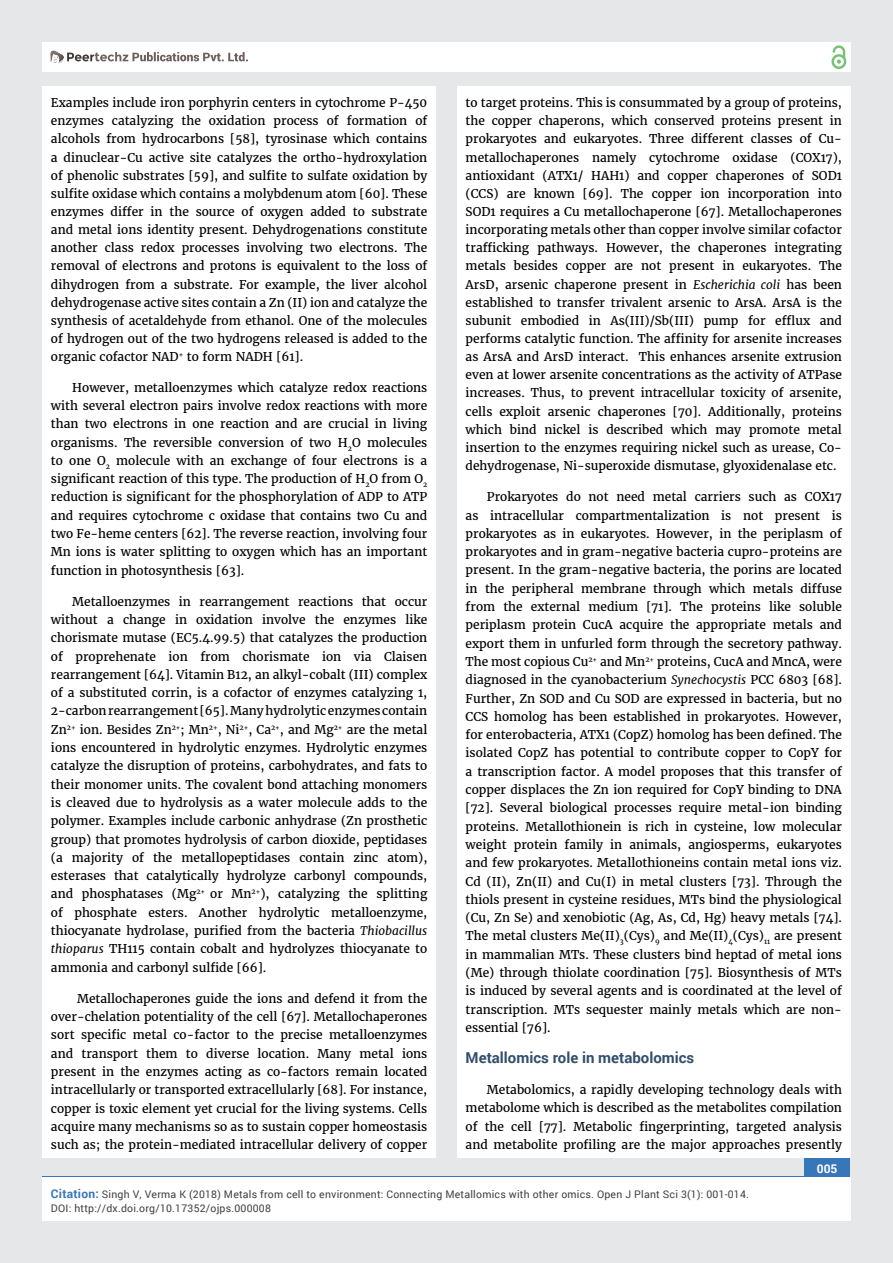
<style>
.page{position:relative;width:893px;height:1263px;background:#e6e7e8}
.page>*{position:absolute;margin:0;border:0;box-sizing:border-box;transform-origin:0 0}
.t1{font:700 15px "Roboto";color:#314e6b}
.t2{font:12px/18.3px "Merriweather";color:#000;text-align:justify}
.t3{font:700 12px "Roboto";color:#fff}
.t4{font:10.5px/13.5px "Roboto";letter-spacing:.02em;color:#414042}
.s1{font-style:italic}
.s2{font-weight:700;font-size:12px;color:#3676b9}
</style>
<div class="page">
<div style="left:42px;top:43px;width:808px;height:29px;background:#fff"></div>
<div style="left:831px;top:54px;width:15px;height:15px;border:2px solid #74c273;border-radius:50%"></div>
<svg style="left:831px;top:45px;width:15px;height:19px"></svg>
<div style="left:804px;top:1157px;width:46px;height:43px;background:#3676b9"></div>
<svg style="left:49px;top:50px;width:199px;height:14px"></svg>
<div style="left:42px;top:1177px;width:809px;height:43px;background:#fff"></div>
<div style="left:42px;top:87px;width:394px;height:1071px;background:#fff"></div>
<div style="left:457px;top:87px;width:393px;height:1071px;background:#fff"></div>
<p class="t2" style="left:51px;top:94px;width:378px">Examples include iron porphyrin centers in cytochrome P-450 enzymes catalyzing the oxidation process of formation of alcohols from hydrocarbons [58], tyrosinase which contains a dinuclear-Cu active site catalyzes the ortho-hydroxylation of phenolic substrates [59], and sulfite to sulfate oxidation by sulfite oxidase which contains a molybdenum atom [60]. These enzymes differ in the source of oxygen added to substrate and metal ions identity present. Dehydrogenations constitute another class redox processes involving two electrons. The removal of electrons and protons is equivalent to the loss of dihydrogen from a substrate. For example, the liver alcohol dehydrogenase active sites contain a Zn (II) ion and catalyze the synthesis of acetaldehyde from ethanol. One of the molecules of hydrogen out of the two hydrogens released is added to the organic cofactor NAD<sup>+</sup> to form NADH [61].</p>
<p class="t2" style="left:51px;top:379px;width:378px;text-indent:21px">However, metalloenzymes which catalyze redox reactions with several electron pairs involve redox reactions with more than two electrons in one reaction and are crucial in living organisms. The reversible conversion of two H<sub>2</sub>O molecules to one O<sub>2</sub> molecule with an exchange of four electrons is a significant reaction of this type. The production of H<sub>2</sub>O from O<sub>2 </sub>reduction is significant for the phosphorylation of ADP to ATP and requires cytochrome c oxidase that contains two Cu and two Fe-heme centers [62]. The reverse reaction, involving four Mn ions is water splitting to oxygen which has an important function in photosynthesis [63].</p>
<p class="t2" style="left:51px;top:592px;width:378px;text-indent:21px">Metalloenzymes in rearrangement reactions that occur without a change in oxidation involve the enzymes like chorismate mutase (EC5.4.99.5) that catalyzes the production of proprehenate ion from chorismate ion via Claisen rearrangement [64]. Vitamin B12, an alkyl-cobalt (III) complex of a substituted corrin, is a cofactor of enzymes catalyzing 1, 2-carbon rearrangement [65]. Many hydrolytic enzymes contain Zn<sup>2+</sup> ion. Besides Zn<sup>2+</sup>; Mn<sup>2+</sup>, Ni<sup>2+</sup>, Ca<sup>2+</sup>, and Mg<sup>2+</sup> are the metal ions encountered in hydrolytic enzymes. Hydrolytic enzymes catalyze the disruption of proteins, carbohydrates, and fats to their monomer units. The covalent bond attaching monomers is cleaved due to hydrolysis as a water molecule adds to the polymer. Examples include carbonic anhydrase (Zn prosthetic group) that promotes hydrolysis of carbon dioxide, peptidases (a majority of the metallopeptidases contain zinc atom), esterases that catalytically hydrolyze carbonyl compounds, and phosphatases (Mg<sup>2+</sup> or Mn<sup>2+</sup>), catalyzing the splitting of phosphate esters. Another hydrolytic metalloenzyme, thiocyanate hydrolase, purified from the bacteria <span class="s1">Thiobacillus thioparus</span> TH115 contain cobalt and hydrolyzes thiocyanate to ammonia and carbonyl sulfide [66].</p>
<p class="t2" style="left:51px;top:989px;width:378px;text-indent:26px">Metallochaperones guide the ions and defend it from the over-chelation potentiality of the cell [67]. Metallochaperones sort specific metal co-factor to the precise metalloenzymes and transport them to diverse location. Many metal ions present in the enzymes acting as co-factors remain located intracellularly or transported extracellularly [68]. For instance, copper is toxic element yet crucial for the living systems. Cells acquire many mechanisms so as to sustain copper homeostasis such as; the protein-mediated intracellular delivery of copper</p>
<p class="t2" style="left:466px;top:94px;width:378px">to target proteins. This is consummated by a group of proteins, the copper chaperons, which conserved proteins present in prokaryotes and eukaryotes. Three different classes of Cu&shy;metallochaperones namely cytochrome oxidase (COX17), antioxidant (ATX1/ HAH1) and copper chaperones of SOD1 (CCS) are known [69]. The copper ion incorporation into SOD1 requires a Cu metallochaperone [67]. Metallochaperones incorporating metals other than copper involve similar cofactor trafficking pathways. However, the chaperones integrating metals besides copper are not present in eukaryotes. The ArsD, arsenic chaperone present in <span class="s1">Escherichia coli</span> has been established to transfer trivalent arsenic to ArsA. ArsA is the subunit embodied in As(III)/Sb(III) pump for efflux and performs catalytic function. The affinity for arsenite increases as ArsA and ArsD interact. This enhances arsenite extrusion even at lower arsenite concentrations as the activity of ATPase increases. Thus, to prevent intracellular toxicity of arsenite, cells exploit arsenic chaperones [70]. Additionally, proteins which bind nickel is described which may promote metal insertion to the enzymes requiring nickel such as urease, Co&shy;dehydrogenase, Ni-superoxide dismutase, glyoxidenalase etc.</p>
<p class="t2" style="left:466px;top:488px;width:378px;text-indent:21px">Prokaryotes do not need metal carriers such as COX17 as intracellular compartmentalization is not present is prokaryotes as in eukaryotes. However, in the periplasm of prokaryotes and in gram-negative bacteria cupro-proteins are present. In the gram-negative bacteria, the porins are located in the peripheral membrane through which metals diffuse from the external medium [71]. The proteins like soluble periplasm protein CucA acquire the appropriate metals and export them in unfurled form through the secretory pathway.<br>The most copious Cu<sup>2+</sup> and Mn<sup>2+</sup> proteins, CucA and MncA, were diagnosed in the cyanobacterium <span class="s1">Synechocystis</span> PCC 6803 [68].<br>Further, Zn SOD and Cu SOD are expressed in bacteria, but no CCS homolog has been established in prokaryotes. However, for enterobacteria, ATX1 (CopZ) homolog has been defined. The isolated CopZ has potential to contribute copper to CopY for a transcription factor. A model proposes that this transfer of copper displaces the Zn ion required for CopY binding to DNA [72]. Several biological processes require metal-ion binding proteins. Metallothionein is rich in cysteine, low molecular weight protein family in animals, angiosperms, eukaryotes and few prokaryotes. Metallothioneins contain metal ions viz.<br>Cd (II), Zn(II) and Cu(I) in metal clusters [73]. Through the thiols present in cysteine residues, MTs bind the physiological (Cu, Zn Se) and xenobiotic (Ag, As, Cd, Hg) heavy metals [74].<br>The metal clusters Me(II)<sub>3</sub>(Cys)<sub>9</sub> and Me(II)<sub>4</sub>(Cys)<sub>11</sub> are present in mammalian MTs. These clusters bind heptad of metal ions (Me) through thiolate coordination [75]. Biosynthesis of MTs is induced by several agents and is coordinated at the level of transcription. MTs sequester mainly metals which are non&shy;essential [76].</p>
<p class="t1" style="left:466px;top:1047px;width:230px">Metallomics role in metabolomics</p>
<p class="t2" style="left:466px;top:1081px;width:378px;text-indent:21px">Metabolomics, a rapidly developing technology deals with metabolome which is described as the metabolites compilation of the cell [77]. Metabolic fingerprinting, targeted analysis and metabolite profiling are the major approaches presently</p>
<p class="t3" style="left:817px;top:1161px;width:22px">005</p>
<p class="t4" style="left:51px;top:1188px;width:699px"><span class="s2">Citation:</span> Singh V, Verma K (2018) Metals from cell to environment: Connecting Metallomics with other omics. Open J Plant Sci 3(1): 001-014.<br>DOI: http://dx.doi.org/10.17352/ojps.000008</p>
</div>
